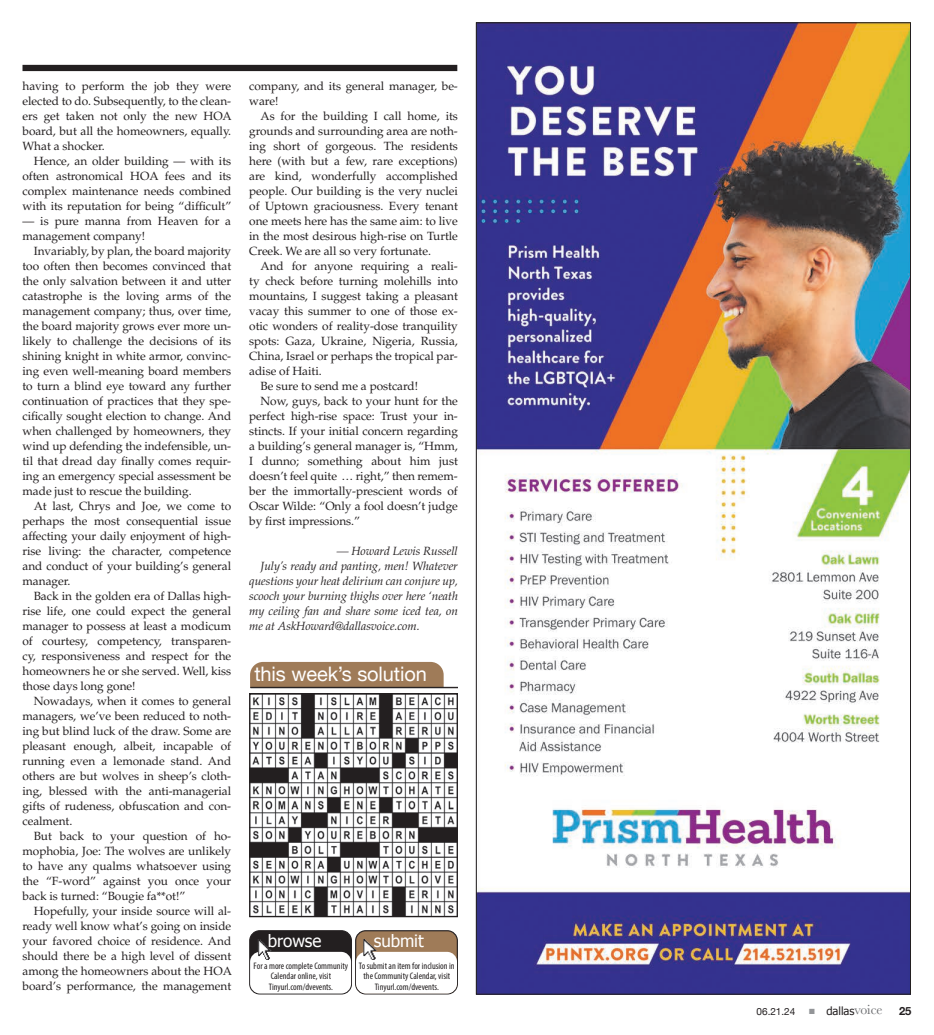
<style>
.page{position:relative;width:934px;height:1035px;background:#fff}
.page>*{position:absolute;margin:0;border:0;box-sizing:border-box;transform-origin:0 0}
.t1{font:20px "Helvetica Neue";letter-spacing:-.005em;color:#fff}
.t2{font:17px "Tahoma";letter-spacing:-.005em;color:#fff}
.t3{font:11.88px/15px "Palatino LT Std";letter-spacing:-.005em;color:#231f20;text-align:justify}
.t4{font:italic 11.88px "Palatino LT Std";letter-spacing:-.005em;color:#231f20}
.t5{font:11.25px "Tahoma";letter-spacing:-.005em;color:#231f20}
.t6{font:700 11.25px "Helvetica Neue";color:#231f20}
.t7{font:10px "Helvetica Neue";color:#231f20}
.t8{font:condensed 9.5px/10.4px "Myriad Pro";color:#231f20;text-align:center}
.s1{color:#939598}
.s2{font-family:"Baskerville";font-size:13.75px;color:#6c6d70}
</style>
<div class="page">
<div style="left:250px;top:931px;width:101px;height:63px;background:#231f20;border-radius:10px"></div>
<div style="left:249px;top:930px;width:103px;height:64px;border:1px solid #231f20;border-radius:10px"></div>
<div style="left:250px;top:952px;width:101px;height:42px;background:#fff;border-radius:10px"></div>
<img style="left:254px;top:939px;width:20px;height:21px">
<div style="left:356px;top:931px;width:101px;height:63px;background:#9f7b58;border-radius:10px"></div>
<div style="left:355px;top:930px;width:103px;height:64px;border:1px solid #231f20;border-radius:10px"></div>
<div style="left:356px;top:952px;width:101px;height:42px;background:#fff;border-radius:10px"></div>
<img style="left:360px;top:939px;width:20px;height:21px">
<img style="left:251px;top:695px;width:205px;height:220px">
<div style="left:249px;top:693px;width:209px;height:224px;border:1px solid #231f20"></div>
<div style="left:250px;top:662px;width:194px;height:25px;background:#9f7b58"></div>
<hr style="left:250px;top:687px;width:208px;height:1px;background:#231f20">
<hr style="left:250px;top:688px;width:208px;height:1px;background:#231f20">
<img style="left:478px;top:24px;width:431px;height:968px">
<div style="left:22px;top:65px;width:435px;height:6px;background:#231f20"></div>
<p class="t3" style="left:22px;top:79px;width:211px">having to perform the job they were elected to do. Subsequently, to the clean&shy;ers get taken not only the new HOA board, but all the homeowners, equally.<br>What a shocker.</p>
<p class="t3" style="left:22px;top:154px;width:210px;text-indent:11px">Hence, an older building — with its often astronomical HOA fees and its complex maintenance needs combined with its reputation for being “difficult”</p>
<p class="t3" style="left:22px;top:214px;width:210px">— is pure manna from Heaven for a management company!</p>
<p class="t3" style="left:22px;top:244px;width:210px;text-indent:11px">Invariably, by plan, the board majority too often then becomes convinced that the only salvation between it and utter catastrophe is the loving arms of the management company; thus, over time, the board majority grows ever more un&shy;likely to challenge the decisions of its shining knight in white armor, convinc&shy;ing even well-meaning board members to turn a blind eye toward any further continuation of practices that they spe&shy;cifically sought election to change. And when challenged by homeowners, they wind up defending the indefensible, un&shy;til that dread day finally comes requir&shy;ing an emergency special assessment be made just to rescue the building.</p>
<p class="t3" style="left:22px;top:499px;width:210px;text-indent:11px">At last, Chrys and Joe, we come to perhaps the most consequential issue affecting your daily enjoyment of high&shy;rise living: the character, competence and conduct of your building’s general manager.</p>
<p class="t3" style="left:22px;top:589px;width:210px;text-indent:11px">Back in the golden era of Dallas high&shy;rise life, one could expect the general manager to possess at least a modicum of courtesy, competency, transparen&shy;cy, responsiveness and respect for the homeowners he or she served. Well, kiss those days long gone!</p>
<p class="t3" style="left:22px;top:694px;width:210px;text-indent:11px">Nowadays, when it comes to general managers, we’ve been reduced to noth&shy;ing but blind luck of the draw. Some are pleasant enough, albeit, incapable of running even a lemonade stand. And others are but wolves in sheep’s cloth&shy;ing, blessed with the anti-managerial gifts of rudeness, obfuscation and con&shy;cealment.</p>
<p class="t3" style="left:22px;top:829px;width:210px;text-indent:11px">But back to your question of ho&shy;mophobia, Joe: The wolves are unlikely to have any qualms whatsoever using the “F-word” against you once your back is turned: “Bougie fa**ot!”</p>
<p class="t3" style="left:22px;top:904px;width:211px;text-indent:11px">Hopefully, your inside source will al&shy;ready well know what’s going on inside your favored choice of residence. And should there be a high level of dissent among the homeowners about the HOA board’s performance, the management</p>
<p class="t3" style="left:249px;top:79px;width:210px">company, and its general manager, be&shy;ware!</p>
<p class="t3" style="left:249px;top:109px;width:210px;text-indent:11px">As for the building I call home, its grounds and surrounding area are noth&shy;ing short of gorgeous. The residents here (with but a few, rare exceptions) are kind, wonderfully accomplished people. Our building is the very nuclei of Uptown graciousness. Every tenant one meets here has the same aim: to live in the most desirous high-rise on Turtle Creek. We are all so very fortunate.</p>
<p class="t3" style="left:260px;top:259px;width:199px">And for anyone requiring a reali-</p>
<p class="t3" style="left:249px;top:274px;width:210px">ty check before turning molehills into</p>
<p class="t3" style="left:249px;top:289px;width:210px">mountains, I suggest taking a pleasant</p>
<p class="t3" style="left:249px;top:304px;width:210px">vacay this summer to one of those ex-</p>
<p class="t3" style="left:249px;top:319px;width:210px">otic wonders of reality-dose tranquility</p>
<p class="t3" style="left:249px;top:334px;width:210px">spots: Gaza, Ukraine, Nigeria, Russia,</p>
<p class="t3" style="left:249px;top:349px;width:210px">China, Israel or perhaps the tropical par-</p>
<p class="t3" style="left:249px;top:364px;width:74px">adise of Haiti.</p>
<p class="t3" style="left:260px;top:379px;width:159px">Be sure to send me a postcard!</p>
<p class="t3" style="left:260px;top:394px;width:199px">Now, guys, back to your hunt for the</p>
<p class="t3" style="left:249px;top:409px;width:210px">perfect high-rise space: Trust your in-</p>
<p class="t3" style="left:249px;top:424px;width:210px">stincts. If your initial concern regarding</p>
<p class="t3" style="left:249px;top:439px;width:210px">a building’s general manager is, “Hmm,</p>
<p class="t3" style="left:249px;top:454px;width:210px">I dunno; something about him just</p>
<p class="t3" style="left:249px;top:469px;width:210px">doesn’t feel quite … right,” then remem-</p>
<p class="t3" style="left:249px;top:484px;width:210px">ber the immortally-prescient words of</p>
<p class="t3" style="left:249px;top:499px;width:210px">Oscar Wilde: “Only a fool doesn’t judge</p>
<p class="t3" style="left:249px;top:514px;width:112px">by first impressions.”</p>
<p class="t4" style="left:337px;top:544px;width:123px">— Howard Lewis Russell</p>
<p class="t4" style="left:260px;top:559px;width:199px">July’s ready and panting, men! Whatever</p>
<p class="t4" style="left:249px;top:574px;width:210px">questions your heat delirium can conjure up,</p>
<p class="t4" style="left:249px;top:589px;width:210px">scooch your burning thighs over here ‘neath</p>
<p class="t4" style="left:249px;top:604px;width:210px">my ceiling fan and share some iced tea, on</p>
<p class="t4" style="left:249px;top:619px;width:172px">me at AskHoward@dallasvoice.com.</p>
<h1 class="t1" style="left:254px;top:659px;width:174px">this week’s solution</h1>
<h2 class="t2" style="left:268px;top:930px;width:55px">browse</h2>
<p class="t8" style="left:254px;top:960px;width:96px">For a more complete Community<br>Calendar online, visit<br>Tinyurl.com/dvevents.</p>
<h2 class="t2" style="left:374px;top:930px;width:51px">submit</h2>
<p class="t8" style="left:359px;top:960px;width:97px">To submit an item for inclusion in the Community Calendar, visit<br>Tinyurl.com/dvevents.</p>
<p class="t7" style="left:756px;top:1004px;width:40px">06.21.24</p>
<p class="t5" style="left:809px;top:1003px;width:75px"><span class="s1">■</span> dallas<span class="s2">voice</span></p>
<p class="t6" style="left:899px;top:1004px;width:14px">25</p>
</div>
